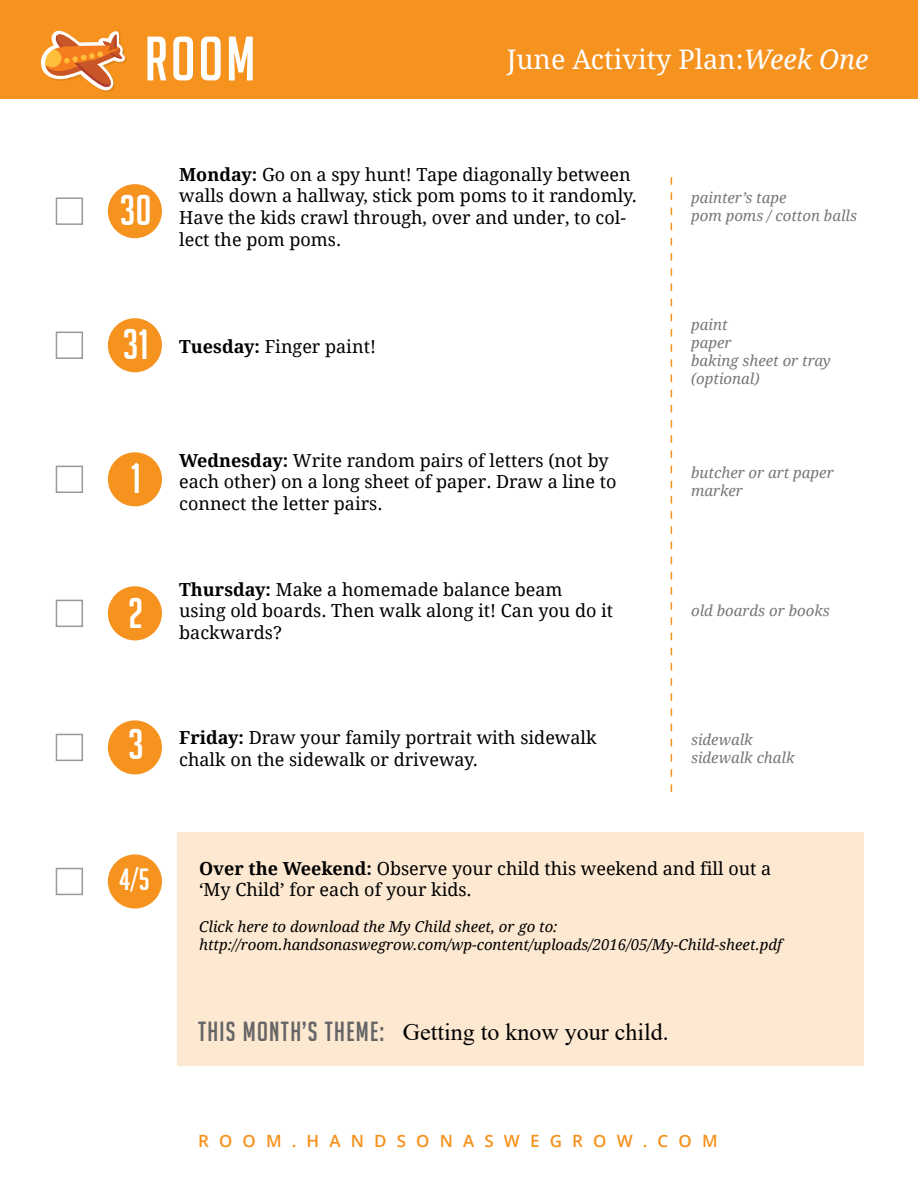
<style>
.page{position:relative;width:918px;height:1188px;background:#fff}
.page>*{position:absolute;margin:0;border:0;box-sizing:border-box;transform-origin:0 0}
.t1{font:61.2px "Big Noodle Titling";color:#fff}
.t2{font:42px "Big Noodle Titling";color:#fff}
.t3{font:30px "Big Noodle Titling";color:#fff}
.t4{font:27px "Droid Serif";color:#fff}
.t5{font:24px "Times New Roman";color:#000}
.t6{font:18px/21.6px "Droid Serif";color:#000}
.t7{font:600 16.95px "Open Sans";letter-spacing:.6em;color:#f6921e}
.t8{font:italic 15px/18px "Droid Serif";color:#000}
.t9{font:italic 15px/18px "Droid Serif";color:#757779}
.s1{font-style:italic}
.s2{font-weight:700}
.s3{font-family:"Big Noodle Titling";font-size:27px;color:#666}
</style>
<div class="page">
<div style="left:108px;top:854px;width:54px;height:55px;background:#f6921e;border-radius:50%"></div>
<div style="left:0;top:0;width:918px;height:99px;background:#f6921e"></div>
<div style="left:108px;top:184px;width:54px;height:54px;background:#f6921e;border-radius:50%"></div>
<div style="left:56px;top:198px;width:27px;height:27px;border:2px solid #999"></div>
<div style="left:108px;top:318px;width:54px;height:54px;background:#f6921e;border-radius:50%"></div>
<div style="left:108px;top:452px;width:54px;height:54px;background:#f6921e;border-radius:50%"></div>
<div style="left:108px;top:586px;width:54px;height:54px;background:#f6921e;border-radius:50%"></div>
<div style="left:108px;top:720px;width:54px;height:54px;background:#f6921e;border-radius:50%"></div>
<div style="left:56px;top:868px;width:27px;height:27px;border:2px solid #999"></div>
<div style="left:56px;top:734px;width:27px;height:27px;border:2px solid #999"></div>
<div style="left:56px;top:600px;width:27px;height:27px;border:2px solid #999"></div>
<div style="left:56px;top:466px;width:27px;height:27px;border:2px solid #999"></div>
<div style="left:56px;top:332px;width:27px;height:27px;border:2px solid #999"></div>
<svg style="left:671px;top:177px;width:1px;height:615px"></svg>
<svg style="left:41px;top:31px;width:86px;height:61px"></svg>
<div style="left:178px;top:832px;width:686px;height:234px;background:#fde9d2"></div>
<h1 class="t1" style="left:145px;top:26px;width:112px">ROOM</h1>
<h3 class="t4" style="left:507px;top:44px;width:363px">June Activity Plan:<span class="s1">Week One</span></h3>
<h2 class="t2" style="left:120px;top:188px;width:33px">30</h2>
<p class="t6" style="left:179px;top:164px;width:459px"><span class="s2">Monday:</span> Go on a spy hunt! Tape diagonally between walls down a hallway, stick pom poms to it randomly.<br>Have the kids crawl through, over and under, to col&shy;lect the pom poms.</p>
<h2 class="t2" style="left:123px;top:322px;width:27px">31</h2>
<p class="t6" style="left:179px;top:336px;width:198px"><span class="s2">Tuesday:</span> Finger paint!</p>
<h2 class="t2" style="left:131px;top:456px;width:12px">1</h2>
<h2 class="t2" style="left:128px;top:591px;width:17px">2</h2>
<p class="t6" style="left:179px;top:450px;width:439px"><span class="s2">Wednesday:</span> Write random pairs of letters (not by each other) on a long sheet of paper. Draw a line to connect the letter pairs.</p>
<p class="t6" style="left:179px;top:578px;width:436px"><span class="s2">Thursday:</span> Make a homemade balance beam using old boards. Then walk along it! Can you do it backwards?</p>
<p class="t9" style="left:691px;top:189px;width:168px">painter’s tape<br>pom poms / cotton balls</p>
<p class="t9" style="left:691px;top:316px;width:141px">paint<br>paper<br>baking sheet or tray (optional)</p>
<p class="t9" style="left:691px;top:464px;width:144px">butcher or art paper marker</p>
<p class="t9" style="left:691px;top:602px;width:140px">old boards or books</p>
<h2 class="t2" style="left:128px;top:722px;width:17px">3</h2>
<p class="t6" style="left:179px;top:727px;width:419px"><span class="s2">Friday:</span> Draw your family portrait with sidewalk chalk on the sidewalk or driveway.</p>
<p class="t9" style="left:691px;top:731px;width:105px">sidewalk sidewalk chalk</p>
<h3 class="t3" style="left:119px;top:864px;width:32px">4/5</h3>
<p class="t6" style="left:199px;top:858px;width:574px"><span class="s2">Over the Weekend:</span> Observe your child this weekend and fill out a ‘My Child’ for each of your kids.</p>
<p class="t8" style="left:199px;top:918px;width:584px">Click here to download the My Child sheet, or go to: http://room.handsonaswegrow.com/wp-content/uploads/2016/05/My-Child-sheet.pdf</p>
<p class="t6" style="left:199px;top:860px;width:574px"><span class="s2">Over the Weekend:</span> Observe your child this weekend and fill out a ‘My Child’ for each of your kids.</p>
<p class="t8" style="left:199px;top:921px;width:584px">Click here to download the My Child sheet, or go to: http://room.handsonaswegrow.com/wp-content/uploads/2016/05/My-Child-sheet.pdf</p>
<h3 class="t5" style="left:198px;top:1015px;width:472px"><span class="s3">THIS MONTH’S THEME:</span> Getting to know your child.</h3>
<p class="t7" style="left:198px;top:1129px;width:521px">ROOM.HANDSONASWEGROW.COM</p>
</div>
